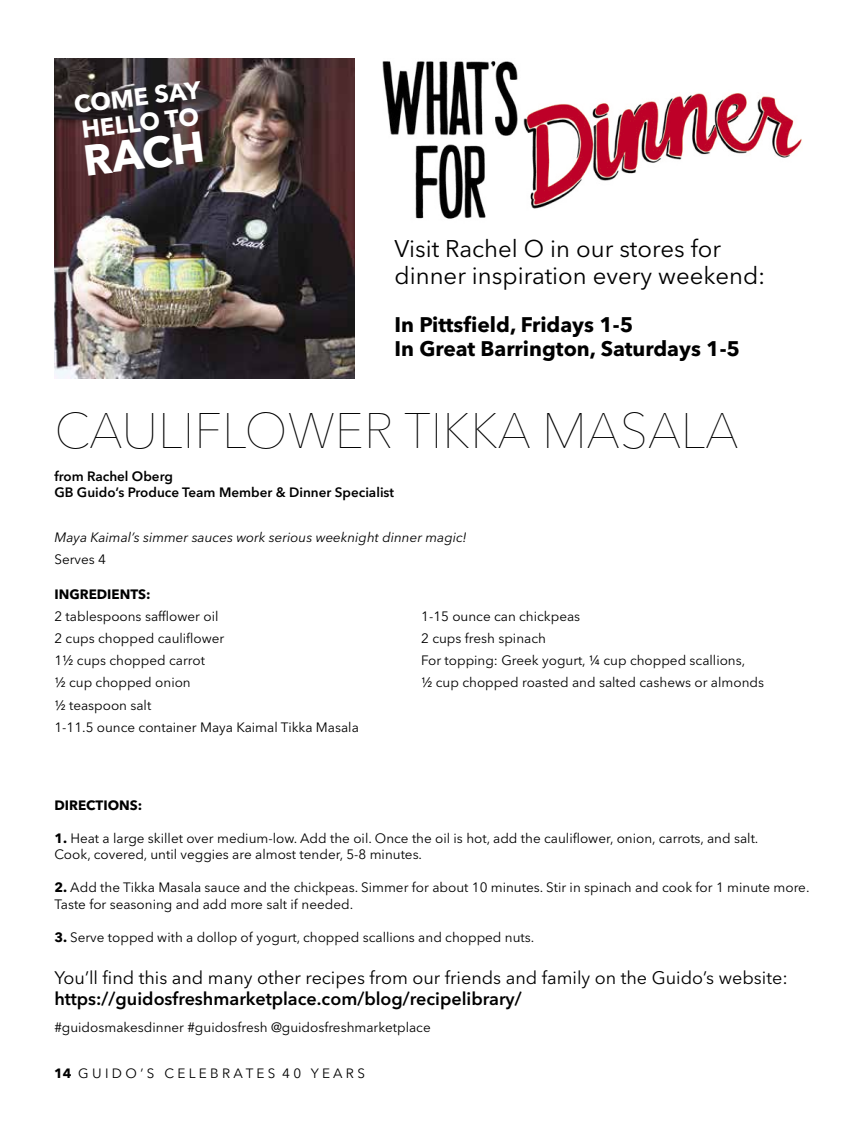
<style>
.page{position:relative;width:864px;height:1134px;background:#fff}
.page>*{position:absolute;margin:0;border:0;box-sizing:border-box;transform-origin:0 0}
.t1{font:200 49.5px "Avenir Next";color:#000}
.t2{font:700 42.9px "Avenir Next";color:#fff}
.t3{font:700 24.3px/26.1px "Avenir Next";color:#fff}
.t4{font:24px/27px "Avenir Next";color:#000}
.t5{font:700 21px/24px "Avenir Next";color:#000}
.t6{font:18px "Avenir Next";color:#000}
.t7{font:600 18px "Avenir Next";color:#000}
.t8{font:13.5px/22px "Avenir Next";color:#000}
.t9{font:600 13.5px/16.5px "Avenir Next";color:#000}
.t10{font:italic 13.5px "Avenir Next";color:#000}
.t11{font:700 13.5px "Avenir Next";color:#000}
.s1{font-weight:700}
</style>
<div class="page">
<img style="left:382px;top:61px;width:420px;height:158px">
<img style="left:54px;top:58px;width:301px;height:321px">
<h3 class="t3" style="left:72px;top:91px;width:125px;rotate:-7deg">COM E SAY<br>H ELLO TO</h3>
<h2 class="t2" style="left:79px;top:124px;width:112px;rotate:-7deg">RA CH</h2>
<h3 class="t4" style="left:395px;top:234px;width:372px">Visit Rachel O in our stores for dinner inspiration every weekend:</h3>
<h3 class="t5" style="left:395px;top:313px;width:347px">In Pittsfield, Fridays 1-5<br>In Great Barrington, Saturdays 1-5</h3>
<h1 class="t1" style="left:54px;top:389px;width:686px">CAULIFLOWER TIKKA MASALA</h1>
<p class="t9" style="left:54px;top:468px;width:341px">from Rachel Oberg<br>GB Guido’s Produce Team Member &amp; Dinner Specialist</p>
<p class="t10" style="left:54px;top:525px;width:414px">Maya Kaimal’s simmer sauces work serious weeknight dinner magic!</p>
<p class="t8" style="left:54px;top:547px;width:53px">Serves 4</p>
<p class="t11" style="left:54px;top:583px;width:98px">INGREDIENTS:</p>
<p class="t8" style="left:54px;top:605px;width:306px">2 tablespoons safflower oil<br>2 cups chopped cauliflower<br>1½ cups chopped carrot<br>½ cup chopped onion<br>½ teaspoon salt<br>1-11.5 ounce container Maya Kaimal Tikka Masala</p>
<p class="t8" style="left:421px;top:604px;width:344px">1-15 ounce can chickpeas<br>2 cups fresh spinach<br>For topping: Greek yogurt, ¼ cup chopped scallions,<br>½ cup chopped roasted and salted cashews or almonds</p>
<p class="t11" style="left:54px;top:793px;width:89px">DIRECTIONS:</p>
<p class="t8" style="left:54px;top:829px;width:706px;line-height:16.5px"><span class="s1">1.</span> Heat a large skillet over medium-low. Add the oil. Once the oil is hot, add the cauliflower, onion, carrots, and salt.<br>Cook, covered, until veggies are almost tender, 5-8 minutes.</p>
<p class="t8" style="left:54px;top:879px;width:757px;line-height:16.5px"><span class="s1">2.</span> Add the Tikka Masala sauce and the chickpeas. Simmer for about 10 minutes. Stir in spinach and cook for 1 minute more.<br>Taste for seasoning and add more salt if needed.</p>
<p class="t8" style="left:54px;top:925px;width:481px"><span class="s1">3.</span> Serve topped with a dollop of yogurt, chopped scallions and chopped nuts.</p>
<h3 class="t6" style="left:54px;top:962px;width:735px">You’ll find this and many other recipes from our friends and family on the Guido’s website:</h3>
<h3 class="t7" style="left:54px;top:983px;width:469px">https://guidosfreshmarketplace.com/blog/recipelibrary/</h3>
<p class="t8" style="left:54px;top:1015px;width:378px">#guidosmakesdinner #guidosfresh @guidosfreshmarketplace</p>
<p class="t8" style="left:54px;top:1062px;width:312px"><span class="s1">14</span> G U I D O ’ S C E L E B R A T E S 4 0 Y E A R S</p>
</div>
